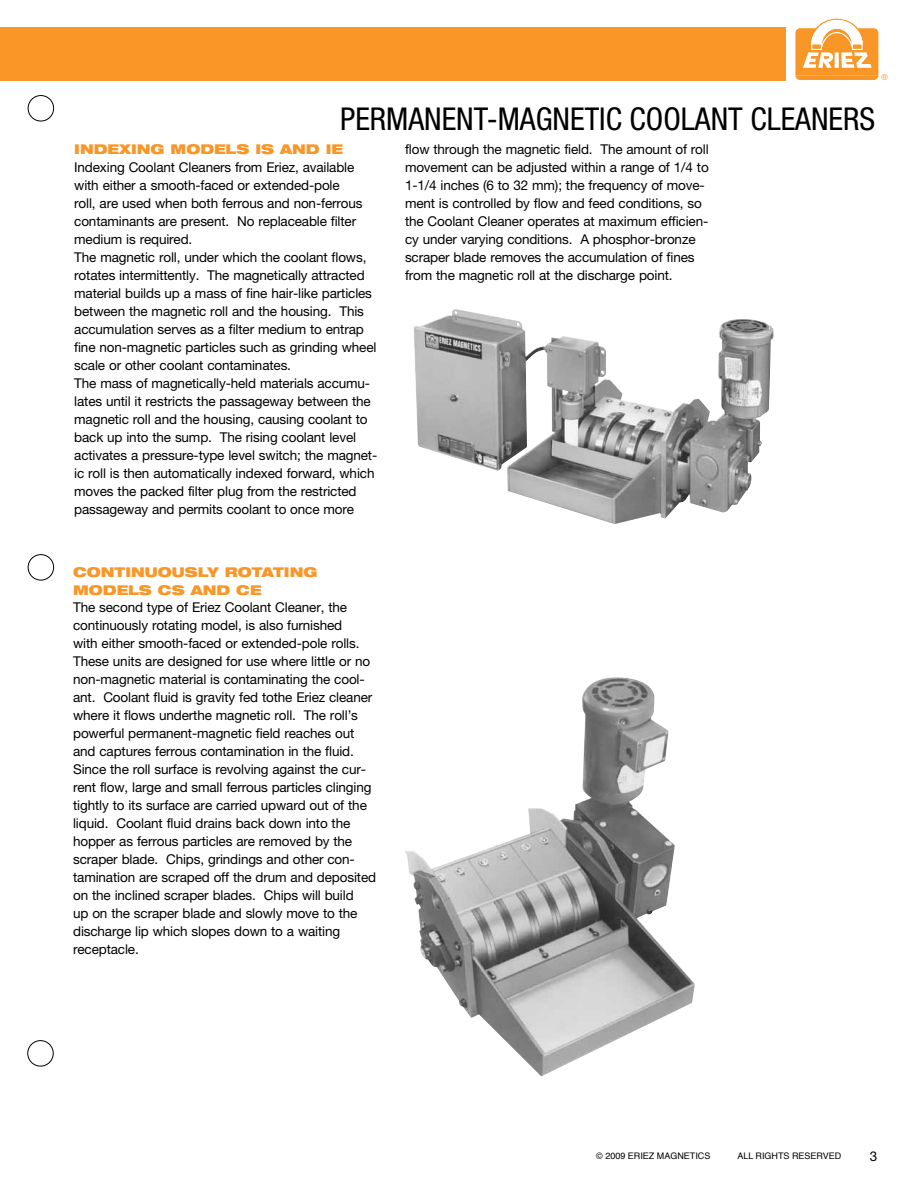
<style>
.page{position:relative;width:918px;height:1188px;background:#fff}
.page>*{position:absolute;margin:0;border:0;box-sizing:border-box;transform-origin:0 0}
.t1{font:condensed 31.5px "Helvetica Neue LT Pro";color:#000}
.t2{font:13.5px/18px "Helvetica Neue LT Pro";letter-spacing:-.01em;color:#000}
.t3{font:900 expanded 13.5px/18px "Helvetica Neue LT Pro";color:#f89728}
.t4{font:9px "Helvetica";color:#000}
.t5{font:8.55px "Helvetica";color:#f89728}
</style>
<div class="page">
<svg style="left:795px;top:19px;width:83px;height:61px"></svg>
<div style="left:0;top:27px;width:785px;height:54px;background:#f89728"></div>
<div style="left:28px;top:95px;width:26px;height:26px;border:1px solid #000;border-radius:50%"></div>
<div style="left:28px;top:554px;width:26px;height:26px;border:1px solid #000;border-radius:50%"></div>
<div style="left:27px;top:1040px;width:27px;height:26px;border:1px solid #000;border-radius:50%"></div>
<img style="left:414px;top:309px;width:359px;height:215px">
<img style="left:405px;top:677px;width:290px;height:399px">
<p class="t5" style="left:882px;top:70px;width:8px">®</p>
<h1 class="t1" style="left:340px;top:101px;width:33px">PERMANENT</h1>
<h1 class="t1" style="left:487px;top:101px;width:49px">-MAGNETIC</h1>
<h1 class="t1" style="left:630px;top:101px;width:83px">COOLANT</h1>
<h1 class="t1" style="left:750px;top:101px;width:47px">CLEANER</h1>
<h1 class="t1" style="left:860px;top:101px;width:17px">S</h1>
<p class="t3" style="left:74px;top:140px;width:270px">INDEXING MODELS IS AND IE</p>
<p class="t2" style="left:74px;top:158px;width:305px">Indexing Coolant Cleaners from Eriez, available with either a smooth-faced or extended-pole<br>roll, are used when both ferrous and non-ferrous contaminants are present. No replaceable filter medium is required.<br>The magnetic roll, under which the coolant flows, rotates intermittently. The magnetically attracted material builds up a mass of fine hair-like particles between the magnetic roll and the housing. This accumulation serves as a filter medium to entrap fine non-magnetic particles such as grinding wheel scale or other coolant contaminates.<br>The mass of magnetically-held materials accumu&shy;lates until it restricts the passageway between the magnetic roll and the housing, causing coolant to back up into the sump. The rising coolant level activates a pressure-type level switch; the magnet&shy;ic roll is then automatically indexed forward, which moves the packed filter plug from the restricted passageway and permits coolant to once more</p>
<p class="t2" style="left:405px;top:140px;width:305px">flow through the magnetic field. The amount of roll movement can be adjusted within a range of 1/4 to 1-1/4 inches (6 to 32 mm); the frequency of move&shy;ment is controlled by flow and feed conditions, so the Coolant Cleaner operates at maximum efficien&shy;cy under varying conditions. A phosphor-bronze scraper blade removes the accumulation of fines from the magnetic roll at the discharge point.</p>
<p class="t3" style="left:73px;top:562px;width:246px">CONTINUOUSLY ROTATING<br>MODELS CS AND CE</p>
<p class="t2" style="left:73px;top:599px;width:305px">The second type of Eriez Coolant Cleaner, the continuously rotating model, is also furnished<br>with either smooth-faced or extended-pole rolls.<br>These units are designed for use where little or no non-magnetic material is contaminating the cool&shy;ant. Coolant fluid is gravity fed tothe Eriez cleaner where it flows underthe magnetic roll. The roll’s powerful permanent-magnetic field reaches out and captures ferrous contamination in the fluid.<br>Since the roll surface is revolving against the cur&shy;rent flow, large and small ferrous particles clinging tightly to its surface are carried upward out of the liquid. Coolant fluid drains back down into the hopper as ferrous particles are removed by the scraper blade. Chips, grindings and other con&shy;tamination are scraped off the drum and deposited on the inclined scraper blades. Chips will build<br>up on the scraper blade and slowly move to the discharge lip which slopes down to a waiting receptacle.</p>
<p class="t4" style="left:596px;top:1149px;width:116px">© 2009 ERIEZ MAGNETICS</p>
<p class="t4" style="left:737px;top:1149px;width:106px">ALL RIGHTS RESERVED</p>
<p class="t2" style="left:870px;top:1147px;width:9px">3</p>
</div>
